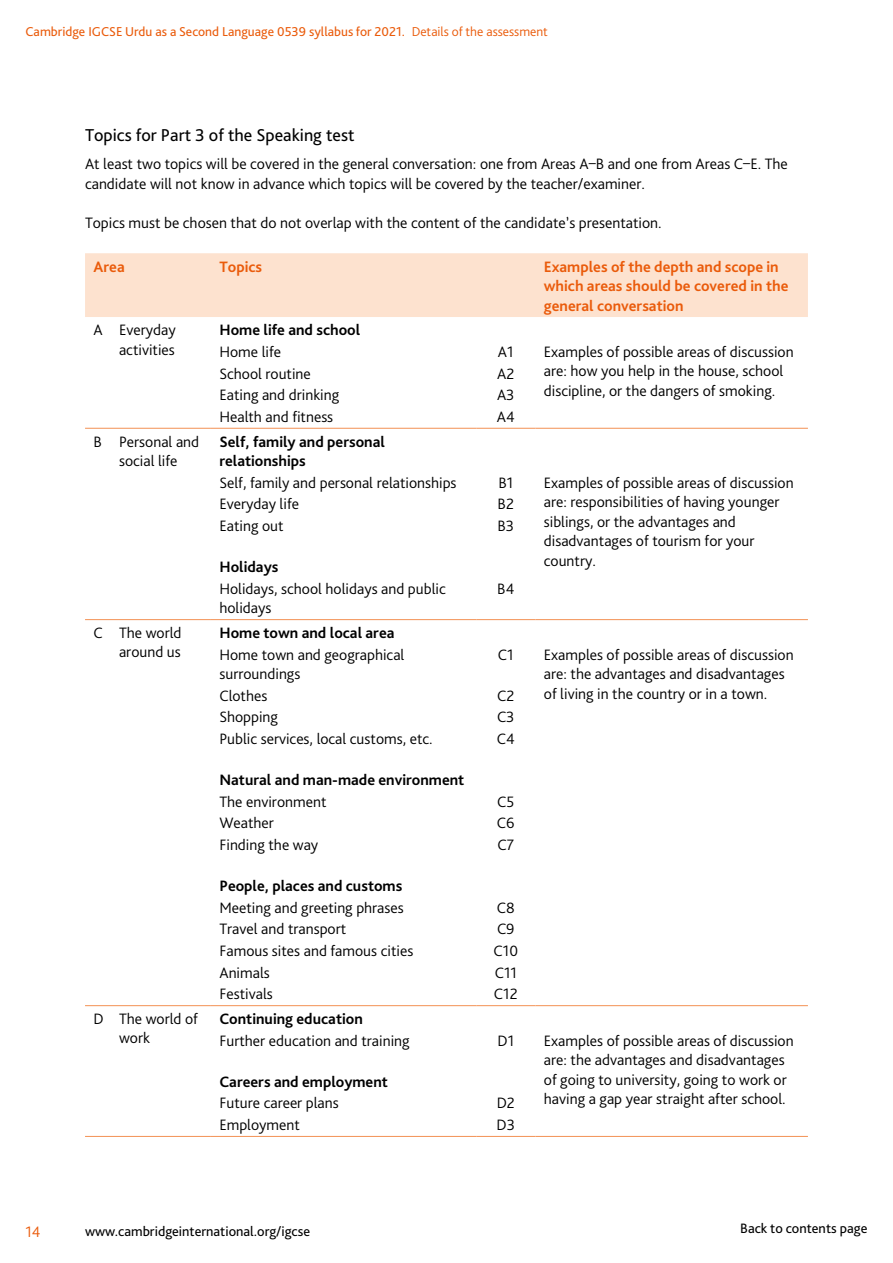
<style>
.page{position:relative;width:893px;height:1263px;background:#fff}
.page>*{position:absolute;margin:0;border:0;box-sizing:border-box;transform-origin:0 0}
.t1{font:18px "Bliss Pro";color:#000}
.t2{font:300 15.75px/21.6px "Bliss Pro";color:#000}
.t3{font:700 15.75px/19.5px "Bliss Pro";color:#000}
.t4{font:700 15.75px/19.5px "Bliss Pro";color:#ea5b0b}
.t5{font:300 15.75px "Bliss Pro";color:#ea5b0b}
.t6{font:14.25px "Bliss Pro";color:#000}
.t7{font:13.5px "Bliss Pro";color:#ea5b0b}
.s1{font-weight:300}
</style>
<div class="page">
<div style="left:85px;top:253px;width:723px;height:64px;background:#fde2cf"></div>
<hr style="left:85px;top:428px;width:126px;height:1px;background:#f39154">
<hr style="left:211px;top:428px;width:265px;height:1px;background:#f39154">
<hr style="left:476px;top:428px;width:59px;height:1px;background:#f39154">
<hr style="left:535px;top:428px;width:273px;height:1px;background:#f39154">
<hr style="left:85px;top:619px;width:126px;height:1px;background:#f39154">
<hr style="left:211px;top:619px;width:265px;height:1px;background:#f39154">
<hr style="left:476px;top:619px;width:59px;height:1px;background:#f39154">
<hr style="left:535px;top:619px;width:273px;height:1px;background:#f39154">
<hr style="left:85px;top:1005px;width:126px;height:1px;background:#f39154">
<hr style="left:211px;top:1005px;width:265px;height:1px;background:#f39154">
<hr style="left:476px;top:1005px;width:59px;height:1px;background:#f39154">
<hr style="left:535px;top:1005px;width:273px;height:1px;background:#f39154">
<hr style="left:85px;top:1136px;width:126px;height:1px;background:#f39154">
<hr style="left:211px;top:1136px;width:265px;height:1px;background:#f39154">
<hr style="left:476px;top:1136px;width:59px;height:1px;background:#f39154">
<hr style="left:535px;top:1136px;width:273px;height:1px;background:#f39154">
<p class="t7" style="left:26px;top:23px;width:524px">Cambridge IGCSE Urdu as a Second Language 0539 syllabus for 2021. <span class="s1">Details of the assessment</span></p>
<p class="t1" style="left:85px;top:124px;width:271px">Topics for Part 3 of the Speaking test</p>
<p class="t2" style="left:85px;top:154px;width:704px;line-height:19.5px">At least two topics will be covered in the general conversation: one from Areas A–B and one from Areas C–E. The candidate will not know in advance which topics will be covered by the teacher/examiner.</p>
<p class="t2" style="left:85px;top:212px;width:578px">Topics must be chosen that do not overlap with the content of the candidate’s presentation.</p>
<p class="t4" style="left:94px;top:257px;width:33px">Area</p>
<p class="t4" style="left:219px;top:257px;width:44px">Topics</p>
<p class="t4" style="left:544px;top:257px;width:246px">Examples of the depth and scope in which areas should be covered in the general conversation</p>
<p class="t2" style="left:94px;top:320px;width:84px;line-height:19.5px;text-align:right">A Everyday activities</p>
<p class="t3" style="left:219px;top:320px;width:142px">Home life and school</p>
<p class="t2" style="left:219px;top:341px;width:121px">Home life<br>School routine<br>Eating and drinking<br>Health and fitness</p>
<p class="t2" style="left:497px;top:341px;width:19px;text-align:justify">A1<br>A2<br>A3<br>A4</p>
<p class="t2" style="left:544px;top:342px;width:251px;line-height:19.5px">Examples of possible areas of discussion are: how you help in the house, school discipline, or the dangers of smoking.</p>
<p class="t2" style="left:94px;top:432px;width:107px;line-height:19.5px;text-align:center">B Personal and social life</p>
<p class="t3" style="left:219px;top:432px;width:167px">Self, family and personal relationships</p>
<p class="t2" style="left:219px;top:472px;width:239px">Self, family and personal relationships<br>Everyday life<br>Eating out</p>
<p class="t3" style="left:219px;top:557px;width:61px">Holidays</p>
<p class="t2" style="left:219px;top:579px;width:228px;line-height:19.5px">Holidays, school holidays and public holidays</p>
<p class="t2" style="left:94px;top:623px;width:90px;line-height:19.5px;text-align:right">C The world around us</p>
<p class="t3" style="left:219px;top:623px;width:177px">Home town and local area</p>
<p class="t2" style="left:219px;top:644px;width:186px;line-height:19.5px">Home town and geographical surroundings</p>
<p class="t2" style="left:219px;top:685px;width:215px">Clothes<br>Shopping<br>Public services, local customs, etc.</p>
<p class="t3" style="left:219px;top:770px;width:246px">Natural and man-made environment</p>
<p class="t2" style="left:219px;top:791px;width:109px">The environment<br>Weather<br>Finding the way</p>
<p class="t3" style="left:219px;top:876px;width:184px">People, places and customs</p>
<p class="t2" style="left:219px;top:897px;width:195px">Meeting and greeting phrases<br>Travel and transport<br>Famous sites and famous cities<br>Animals<br>Festivals</p>
<p class="t2" style="left:119px;top:1009px;width:80px;line-height:19.5px;text-indent:-26px">D The world of work</p>
<p class="t3" style="left:219px;top:1009px;width:145px">Continuing education</p>
<p class="t2" style="left:219px;top:1029px;width:192px">Further education and training</p>
<p class="t3" style="left:219px;top:1072px;width:170px">Careers and employment</p>
<p class="t2" style="left:219px;top:1092px;width:121px">Future career plans<br>Employment</p>
<p class="t2" style="left:497px;top:472px;width:18px;text-align:justify">B1<br>B2<br>B3</p>
<p class="t2" style="left:497px;top:578px;width:19px">B4</p>
<p class="t2" style="left:498px;top:643px;width:17px">C1</p>
<p class="t2" style="left:497px;top:685px;width:19px;text-align:justify">C2<br>C3<br>C4</p>
<p class="t2" style="left:497px;top:791px;width:19px;text-align:justify">C5<br>C6<br>C7</p>
<p class="t2" style="left:494px;top:897px;width:26px">C8<br>C9<br>C10<br>C11<br>C12</p>
<p class="t2" style="left:497px;top:1029px;width:18px">D1</p>
<p class="t2" style="left:497px;top:1092px;width:20px">D2<br>D3</p>
<p class="t2" style="left:544px;top:473px;width:251px;line-height:19.5px">Examples of possible areas of discussion are: responsibilities of having younger siblings, or the advantages and disadvantages of tourism for your country.</p>
<p class="t2" style="left:544px;top:644px;width:251px;line-height:19.5px">Examples of possible areas of discussion are: the advantages and disadvantages of living in the country or in a town.</p>
<p class="t2" style="left:544px;top:1030px;width:251px;line-height:19.5px">Examples of possible areas of discussion are: the advantages and disadvantages of going to university, going to work or having a gap year straight after school.</p>
<p class="t5" style="left:26px;top:1222px;width:17px">14</p>
<p class="t6" style="left:85px;top:1222px;width:227px">www.cambridgeinternational.org/igcse</p>
<p class="t6" style="left:740px;top:1219px;width:129px">Back to contents page</p>
</div>
